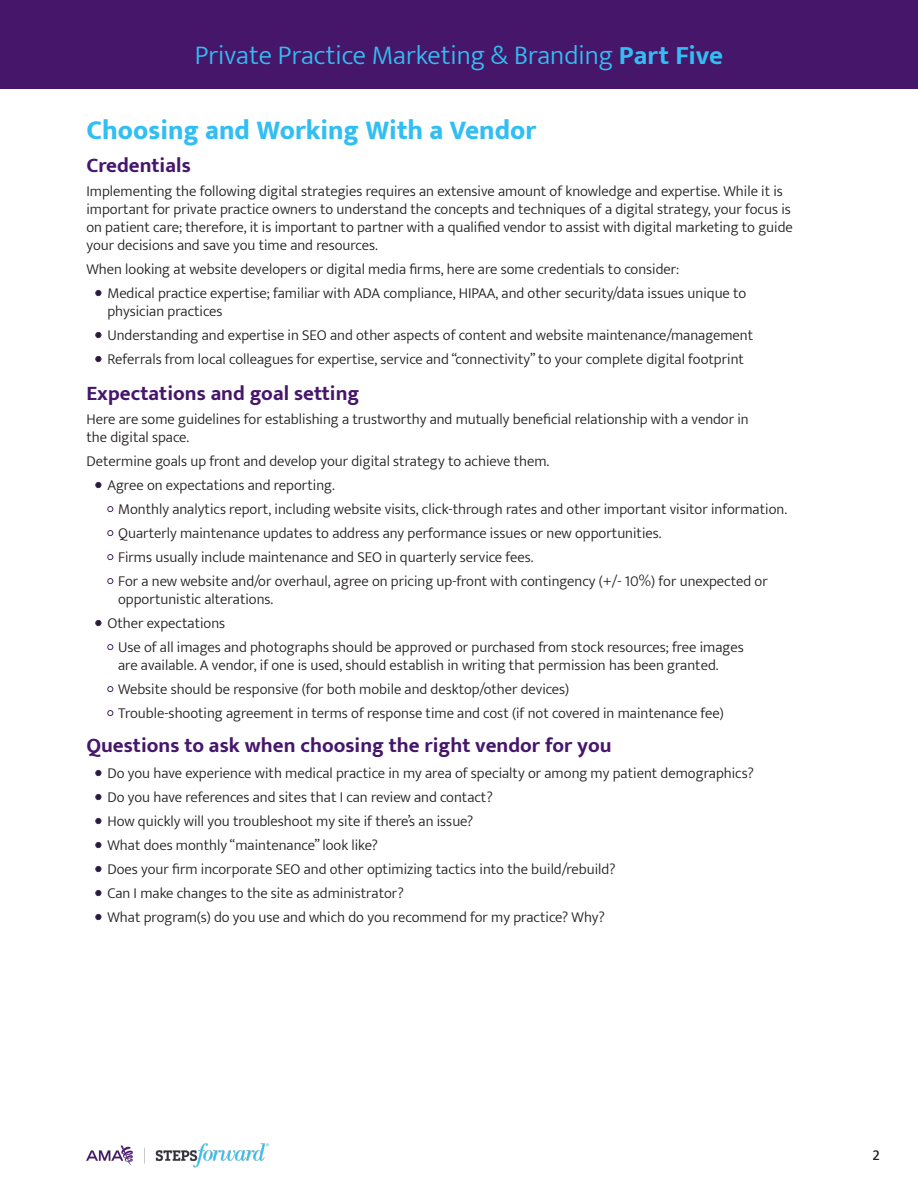
<style>
.page{position:relative;width:918px;height:1188px;background:#fff}
.page>*{position:absolute;margin:0;border:0;box-sizing:border-box;transform-origin:0 0}
.t1{font:300 27px "Mukta";color:#32bef2}
.t2{font:800 27px "Mukta";color:#32bef2}
.t3{font:700 21px "Mukta";color:#46166b}
.t4{font:300 15px "Mukta";color:#231f20}
.t5{font:500 15px "Mukta";color:#231f20}
.s1{font-weight:700}
</style>
<div class="page">
<div style="left:0;top:0;width:918px;height:88px;background:#46166b"></div>
<img style="left:86px;top:1143px;width:183px;height:25px">
<svg style="left:95px;top:290px;width:6px;height:6px"></svg>
<svg style="left:95px;top:332px;width:6px;height:6px"></svg>
<svg style="left:95px;top:356px;width:6px;height:6px"></svg>
<svg style="left:95px;top:482px;width:6px;height:6px"></svg>
<svg style="left:107px;top:506px;width:6px;height:6px"></svg>
<svg style="left:107px;top:530px;width:6px;height:6px"></svg>
<svg style="left:107px;top:554px;width:6px;height:6px"></svg>
<svg style="left:107px;top:578px;width:6px;height:6px"></svg>
<svg style="left:95px;top:620px;width:6px;height:6px"></svg>
<svg style="left:107px;top:644px;width:6px;height:6px"></svg>
<svg style="left:107px;top:686px;width:6px;height:6px"></svg>
<svg style="left:107px;top:710px;width:6px;height:6px"></svg>
<svg style="left:95px;top:770px;width:6px;height:6px"></svg>
<svg style="left:95px;top:794px;width:6px;height:6px"></svg>
<svg style="left:95px;top:818px;width:6px;height:6px"></svg>
<svg style="left:95px;top:842px;width:6px;height:6px"></svg>
<svg style="left:95px;top:866px;width:6px;height:6px"></svg>
<svg style="left:95px;top:890px;width:6px;height:6px"></svg>
<svg style="left:95px;top:914px;width:6px;height:6px"></svg>
<p class="t1" style="left:195px;top:39px;width:530px">Private Practice Marketing &amp; Branding <span class="s1">Part Five</span></p>
<p class="t2" style="left:86px;top:113px;width:451px">Choosing and Working With a Vendor</p>
<p class="t3" style="left:86px;top:152px;width:106px">Credentials</p>
<p class="t4" style="left:86px;top:182px;width:698px">Implementing the following digital strategies requires an extensive amount of knowledge and expertise. While it is</p>
<p class="t4" style="left:86px;top:200px;width:706px">important for private practice owners to understand the concepts and techniques of a digital strategy, your focus is</p>
<p class="t4" style="left:86px;top:218px;width:708px">on patient care; therefore, it is important to partner with a qualified vendor to assist with digital marketing to guide</p>
<p class="t4" style="left:86px;top:236px;width:293px">your decisions and save you time and resources.</p>
<p class="t4" style="left:86px;top:260px;width:594px">When looking at website developers or digital media firms, here are some credentials to consider:</p>
<p class="t4" style="left:107px;top:284px;width:641px">Medical practice expertise; familiar with ADA compliance, HIPAA, and other security/data issues unique to</p>
<p class="t4" style="left:107px;top:302px;width:117px">physician practices</p>
<p class="t4" style="left:107px;top:326px;width:647px">Understanding and expertise in SEO and other aspects of content and website maintenance/management</p>
<p class="t4" style="left:107px;top:350px;width:638px">Referrals from local colleagues for expertise, service and “connectivity” to your complete digital footprint</p>
<p class="t3" style="left:86px;top:380px;width:274px">Expectations and goal setting</p>
<p class="t4" style="left:86px;top:410px;width:664px">Here are some guidelines for establishing a trustworthy and mutually beneficial relationship with a vendor in</p>
<p class="t4" style="left:86px;top:428px;width:104px">the digital space.</p>
<p class="t4" style="left:86px;top:452px;width:464px">Determine goals up front and develop your digital strategy to achieve them.</p>
<p class="t4" style="left:107px;top:476px;width:229px">Agree on expectations and reporting.</p>
<p class="t4" style="left:118px;top:500px;width:670px">Monthly analytics report, including website visits, click-through rates and other important visitor information.</p>
<p class="t4" style="left:118px;top:524px;width:545px">Quarterly maintenance updates to address any performance issues or new opportunities.</p>
<p class="t4" style="left:118px;top:548px;width:417px">Firms usually include maintenance and SEO in quarterly service fees.</p>
<p class="t4" style="left:118px;top:572px;width:651px">For a new website and/or overhaul, agree on pricing up-front with contingency (+/- 10%) for unexpected or</p>
<p class="t4" style="left:118px;top:590px;width:157px">opportunistic alterations.</p>
<p class="t4" style="left:107px;top:614px;width:119px">Other expectations</p>
<p class="t4" style="left:118px;top:638px;width:627px">Use of all images and photographs should be approved or purchased from stock resources; free images</p>
<p class="t4" style="left:118px;top:656px;width:602px">are available. A vendor, if one is used, should establish in writing that permission has been granted.</p>
<p class="t4" style="left:118px;top:680px;width:453px">Website should be responsive (for both mobile and desktop/other devices)</p>
<p class="t4" style="left:118px;top:704px;width:607px">Trouble-shooting agreement in terms of response time and cost (if not covered in maintenance fee)</p>
<p class="t3" style="left:86px;top:732px;width:527px">Questions to ask when choosing the right vendor for you</p>
<p class="t4" style="left:107px;top:764px;width:648px">Do you have experience with medical practice in my area of specialty or among my patient demographics?</p>
<p class="t4" style="left:107px;top:788px;width:387px">Do you have references and sites that I can review and contact?</p>
<p class="t4" style="left:107px;top:812px;width:368px">How quickly will you troubleshoot my site if there’s an issue?</p>
<p class="t4" style="left:107px;top:836px;width:272px">What does monthly “maintenance” look like?</p>
<p class="t4" style="left:107px;top:860px;width:510px">Does your firm incorporate SEO and other optimizing tactics into the build/rebuild?</p>
<p class="t4" style="left:107px;top:884px;width:298px">Can I make changes to the site as administrator?</p>
<p class="t4" style="left:107px;top:908px;width:499px">What program(s) do you use and which do you recommend for my practice? Why?</p>
<p class="t5" style="left:873px;top:1146px;width:9px">2</p>
</div>
